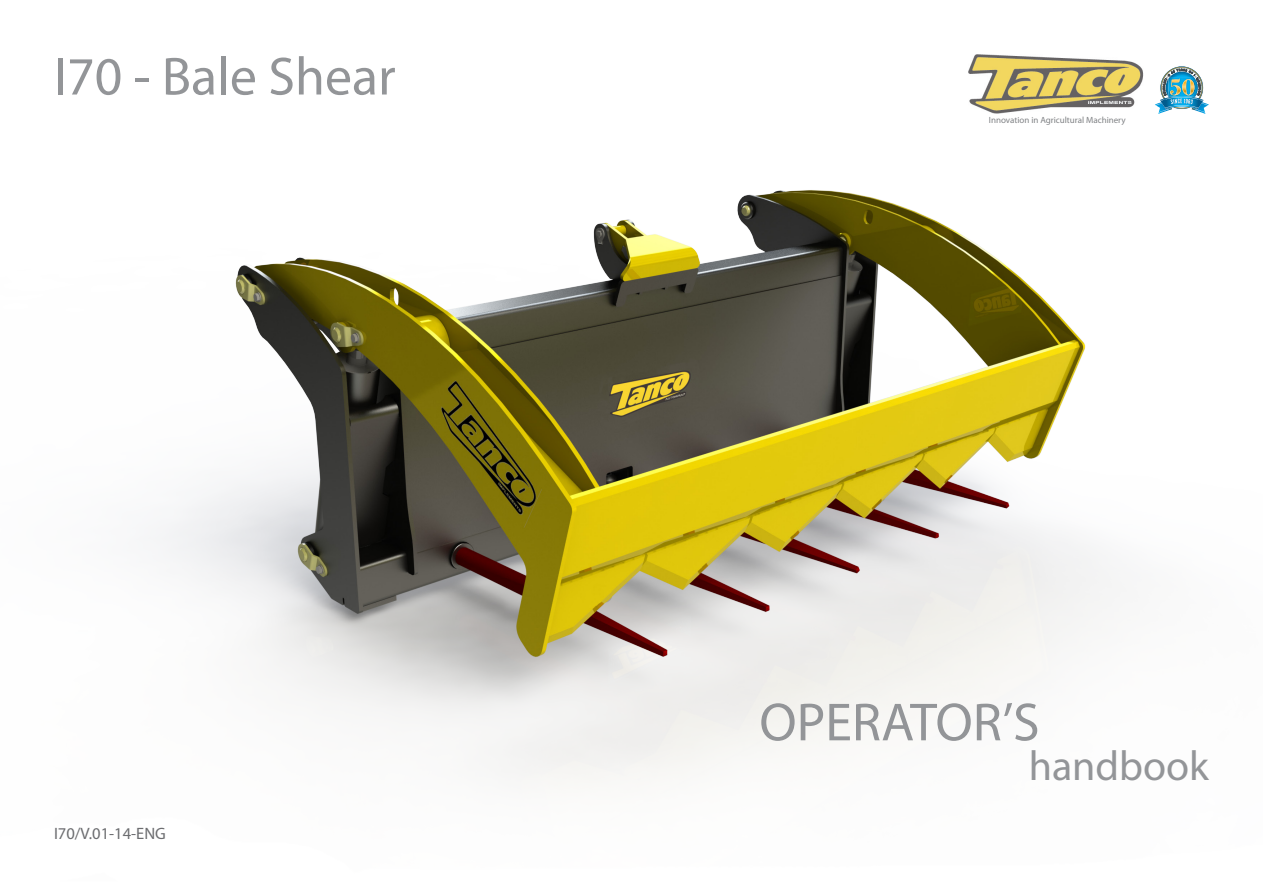
<style>
.page{position:relative;width:1263px;height:893px;background:#fff}
.page>*{position:absolute;margin:0;border:0;box-sizing:border-box;transform-origin:0 0}
.t1{font:54px "Myriad Pro";color:#939598}
.t2{font:42px "Myriad Pro";color:#939598}
.t3{font:16.5px "Myriad Pro";color:#6c6d70}
.t4{font:9px "Myriad Pro";color:#808285}
</style>
<div class="page">
<img style="left:155px;top:113px;width:957px;height:668px">
<img style="left:968px;top:54px;width:176px;height:59px">
<img style="left:1155px;top:66px;width:54px;height:48px">
<p class="t1" style="left:54px;top:43px;width:343px">I70 - Bale Shear</p>
<p class="t3" style="left:54px;top:823px;width:113px">I70/V.01-14-ENG</p>
<p class="t4" style="left:989px;top:114px;width:138px">Innovation in Agricultural Machinery</p>
<p class="t1" style="left:759px;top:689px;width:282px">OPERATOR’S</p>
<p class="t2" style="left:1029px;top:740px;width:182px">handbook</p>
</div>
